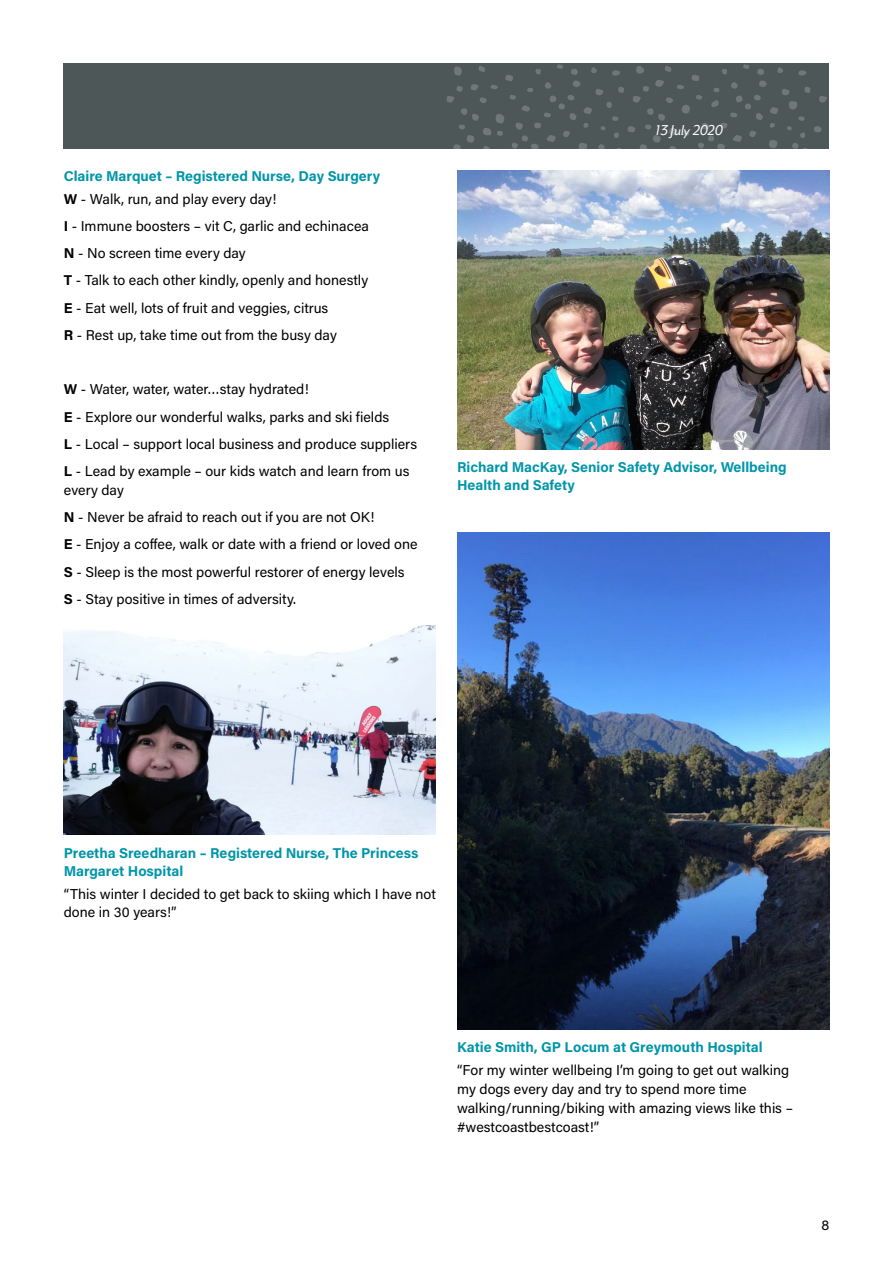
<style>
.page{position:relative;width:893px;height:1263px;background:#fff}
.page>*{position:absolute;margin:0;border:0;box-sizing:border-box;transform-origin:0 0}
.t1{font:italic 16.5px "Mr Eaves San OT";letter-spacing:-.05em;color:#fff}
.t2{font:14.25px/27.3px "Acumin Pro";color:#000}
.t3{font:700 14.25px/18px "Acumin Pro";color:#0095a9}
.s1{color:#000}
.s2{font-weight:400;color:#000}
.s3{font-weight:700}
</style>
<div class="page">
<div style="left:64px;top:64px;width:765px;height:85px;background:#4d5758"></div>
<svg style="left:446px;top:64px;width:381px;height:85px"></svg>
<img style="left:64px;top:625px;width:372px;height:209px">
<img style="left:457px;top:170px;width:372px;height:279px">
<img style="left:457px;top:533px;width:372px;height:496px">
<p class="t3" style="left:64px;top:163px;width:318px;line-height:23px">Claire Marquet – Registered Nurse, Day Surgery<br><span class="s1">W</span> <span class="s2">- Walk, run, and play every day!</span></p>
<p class="t2" style="left:64px;top:212px;width:307px"><span class="s3">I</span> - Immune boosters – vit C, garlic and echinacea <span class="s3">N</span> - No screen time every day<br><span class="s3">T</span> - Talk to each other kindly, openly and honestly <span class="s3">E</span> - Eat well, lots of fruit and veggies, citrus<br><span class="s3">R</span> - Rest up, take time out from the busy day</p>
<p class="t2" style="left:64px;top:375px;width:355px"><span class="s3">W</span> - Water, water, water…stay hydrated!<br><span class="s3">E</span> - Explore our wonderful walks, parks and ski fields<br><span class="s3">L</span> - Local – support local business and produce suppliers <span class="s3">L</span> - Lead by example – our kids watch and learn from us</p>
<p class="t2" style="left:64px;top:476px;width:355px">every day<br><span class="s3">N</span> - Never be afraid to reach out if you are not OK!<br><span class="s3">E</span> - Enjoy a coffee, walk or date with a friend or loved one <span class="s3">S</span> - Sleep is the most powerful restorer of energy levels<br><span class="s3">S</span> - Stay positive in times of adversity.</p>
<p class="t1" style="left:654px;top:121px;width:71px">13 July 2020</p>
<p class="t3" style="left:457px;top:458px;width:331px">Richard MacKay, Senior Safety Advisor, Wellbeing<br>Health and Safety</p>
<p class="t3" style="left:64px;top:843px;width:356px">Preetha Sreedharan – Registered Nurse, The Princess<br>Margaret Hospital</p>
<p class="t2" style="left:64px;top:884px;width:374px;line-height:18.8px">“This winter I decided to get back to skiing which I have not done in 30 years!”</p>
<p class="t3" style="left:457px;top:1038px;width:307px">Katie Smith, GP Locum at Greymouth Hospital</p>
<p class="t2" style="left:457px;top:1060px;width:337px;line-height:18.8px">“For my winter wellbeing I’m going to get out walking my dogs every day and try to spend more time walking/running/biking with amazing views like this – #westcoastbestcoast!”</p>
<p class="t2" style="left:821px;top:1211px;width:9px">8</p>
</div>
